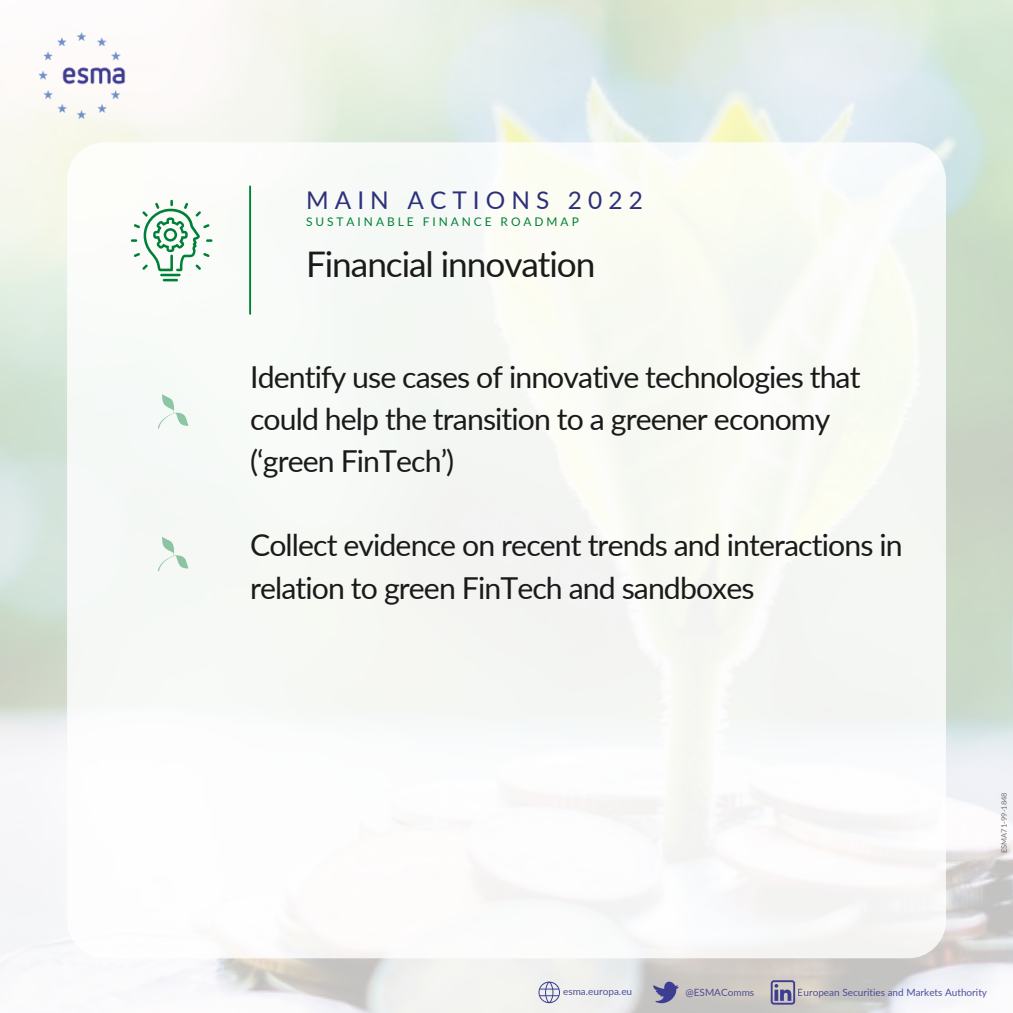
<style>
.page{position:relative;width:1013px;height:1013px;background:#fff}
.page>*{position:absolute;margin:0;border:0;box-sizing:border-box;transform-origin:0 0}
.t1{font:35.25px "Lato";letter-spacing:-.03em;color:#1a1a1a}
.t2{font:30.25px/42.2px "Lato";letter-spacing:-.03em;color:#1a1a1a}
.t3{font:24.38px "Lato";letter-spacing:.25em;color:#2e307a}
.t4{font:11.88px "Lato";letter-spacing:.25em;color:#008037}
.t5{font:10px "Lato";color:#3d3d91}
.t6{font:7.5px "Lato";color:#737373}
</style>
<div class="page">
<img style="left:39px;top:32px;width:90px;height:87px">
<div style="left:67px;top:142px;width:878px;height:816px;background:#f7faf6;border-radius:37px"></div>
<hr style="left:249px;top:186px;width:2px;height:128px;background:#008037">
<svg style="left:770px;top:980px;width:25px;height:24px"></svg>
<svg style="left:538px;top:981px;width:22px;height:22px"></svg>
<svg style="left:653px;top:981px;width:25px;height:22px"></svg>
<hr style="left:160px;top:274px;width:21px;height:2px;background:#008037">
<svg style="left:163px;top:279px;width:15px;height:2px"></svg>
<svg style="left:131px;top:200px;width:81px;height:71px"></svg>
<svg style="left:158px;top:394px;width:31px;height:35px"></svg>
<svg style="left:157px;top:537px;width:32px;height:35px"></svg>
<p class="t3" style="left:306px;top:185px;width:338px">MAIN ACTIONS 2022</p>
<p class="t4" style="left:306px;top:214px;width:274px">SUSTAINABLE FINANCE ROADMAP</p>
<p class="t1" style="left:306px;top:242px;width:291px">Financial innovation</p>
<p class="t2" style="left:250px;top:355px;width:612px">Identify use cases of innovative technologies that could help the transition to a greener economy (‘green FinTech’)</p>
<p class="t2" style="left:250px;top:523px;width:654px">Collect evidence on recent trends and interactions in relation to green FinTech and sandboxes</p>
<p class="t6" style="left:999px;top:853px;width:62px;rotate:-90deg">ESMA71-99-1848</p>
<p class="t5" style="left:563px;top:985px;width:71px">esma.europa.eu</p>
<p class="t5" style="left:685px;top:986px;width:70px">@ESMAComms</p>
<p class="t5" style="left:797px;top:986px;width:191px">European Securities and Markets Authority</p>
</div>
